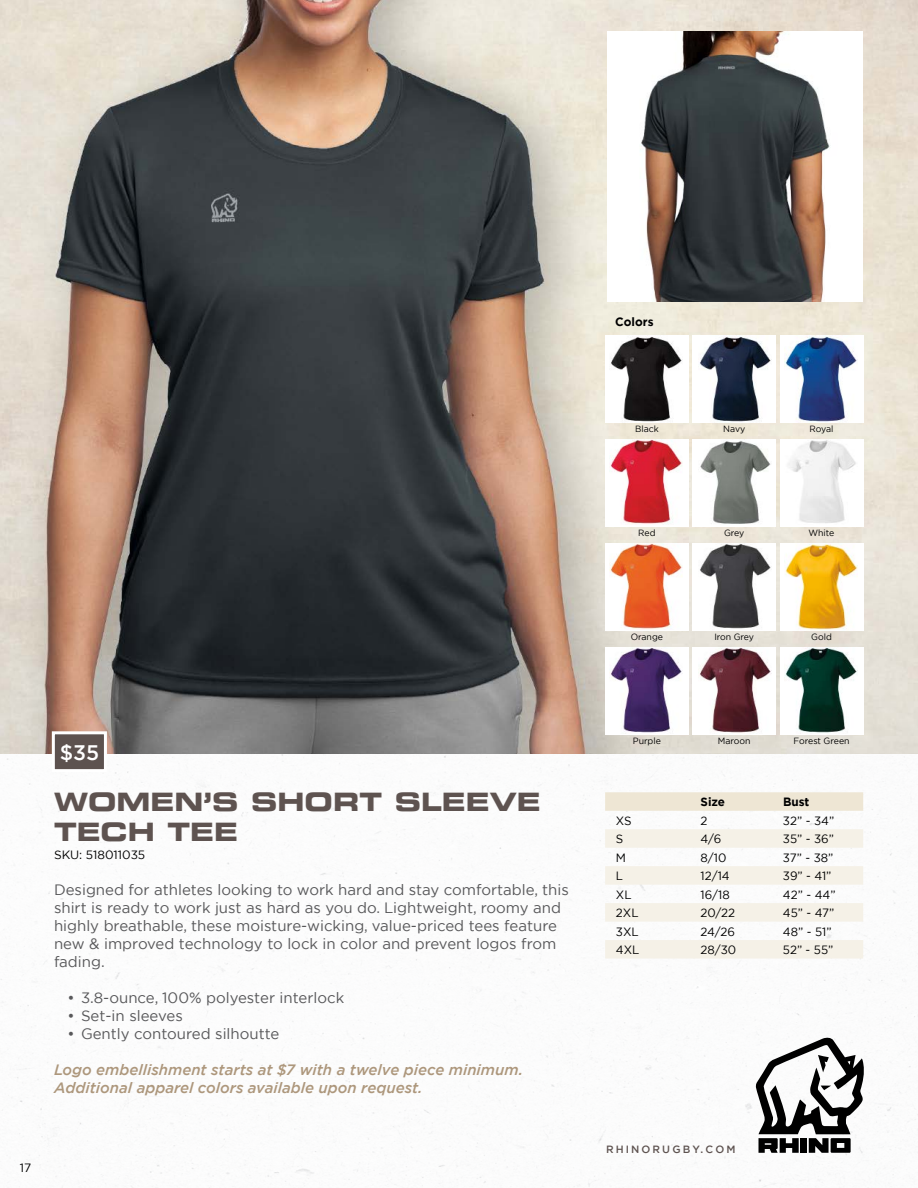
<style>
.page{position:relative;width:918px;height:1188px;background:#fff}
.page>*{position:absolute;margin:0;border:0;box-sizing:border-box;transform-origin:0 0}
.t1{font:25.5px/30.6px "Eurostile LT Bold Extended Two";color:#5e5350}
.t2{font:500 21px "Gotham";color:#fff}
.t3{font:15px/18px "Gotham";color:#58585a}
.t4{font:italic 500 15px/18px "Gotham";color:#ad977c}
.t5{font:12px "Gotham";color:#000}
.t6{font:700 12px "Gotham";color:#000}
.t7{font:500 10.5px "Gotham";letter-spacing:.2em;color:#5e5350}
.t8{font:9px "Gotham";color:#000}
</style>
<div class="page">
<img style="left:0;top:0;width:918px;height:1188px">
<svg style="left:754px;top:1037px;width:111px;height:116px"></svg>
<img style="left:607px;top:31px;width:255px;height:270px">
<div style="left:605px;top:335px;width:84px;height:87px;background:#fff"></div>
<img style="left:611px;top:337px;width:71px;height:85px">
<div style="left:693px;top:335px;width:83px;height:87px;background:#fff"></div>
<img style="left:700px;top:337px;width:71px;height:85px">
<div style="left:780px;top:335px;width:83px;height:87px;background:#fff"></div>
<img style="left:785px;top:336px;width:72px;height:86px">
<div style="left:605px;top:439px;width:84px;height:87px;background:#fff"></div>
<img style="left:609px;top:439px;width:73px;height:85px">
<div style="left:693px;top:439px;width:83px;height:87px;background:#fff"></div>
<img style="left:700px;top:441px;width:71px;height:83px">
<div style="left:780px;top:439px;width:83px;height:87px;background:#fff"></div>
<img style="left:788px;top:440px;width:68px;height:83px">
<div style="left:52px;top:731px;width:55px;height:41px;background:#5d524f;border:3px solid #fff"></div>
<div style="left:605px;top:543px;width:84px;height:87px;background:#fff"></div>
<img style="left:609px;top:543px;width:73px;height:86px">
<div style="left:693px;top:543px;width:83px;height:87px;background:#fff"></div>
<img style="left:700px;top:544px;width:71px;height:85px">
<div style="left:780px;top:543px;width:83px;height:87px;background:#fff"></div>
<img style="left:785px;top:544px;width:72px;height:86px">
<div style="left:605px;top:647px;width:84px;height:87px;background:#fff"></div>
<img style="left:609px;top:648px;width:73px;height:85px">
<div style="left:693px;top:647px;width:83px;height:87px;background:#fff"></div>
<img style="left:700px;top:647px;width:71px;height:86px">
<div style="left:780px;top:647px;width:83px;height:87px;background:#fff"></div>
<img style="left:785px;top:647px;width:72px;height:86px">
<svg style="left:605px;top:792px;width:258px;height:19px;background:#eee6d5"></svg>
<svg style="left:605px;top:829px;width:258px;height:130px"></svg>
<p class="t6" style="left:615px;top:314px;width:40px">Colors</p>
<h2 class="t2" style="left:60px;top:738px;width:41px">$35</h2>
<h1 class="t1" style="left:54px;top:786px;width:488px">WOMEN’S SHORT SLEEVE<br>TECH TEE</h1>
<p class="t5" style="left:54px;top:847px;width:93px">SKU: 518011035</p>
<p class="t3" style="left:54px;top:881px;width:516px">Designed for athletes looking to work hard and stay comfortable, this shirt is ready to work just as hard as you do. Lightweight, roomy and highly breathable, these moisture-wicking, value-priced tees feature new &amp; improved technology to lock in color and prevent logos from fading.</p>
<p class="t3" style="left:68px;top:989px;width:278px">• 3.8-ounce, 100% polyester interlock</p>
<p class="t3" style="left:68px;top:1007px;width:117px">• Set-in sleeves</p>
<p class="t3" style="left:68px;top:1025px;width:214px">• Gently contoured silhoutte</p>
<p class="t4" style="left:54px;top:1061px;width:471px">Logo embellishment starts at $7 with a twelve piece minimum.<br>Additional apparel colors available upon request.</p>
<p class="t5" style="left:20px;top:1160px;width:13px">17</p>
<p class="t8" style="left:635px;top:423px;width:25px">Black</p>
<p class="t8" style="left:723px;top:423px;width:24px">Navy</p>
<p class="t8" style="left:810px;top:423px;width:25px">Royal</p>
<p class="t8" style="left:638px;top:527px;width:19px">Red</p>
<p class="t8" style="left:724px;top:527px;width:22px">Grey</p>
<p class="t8" style="left:809px;top:527px;width:27px">White</p>
<p class="t8" style="left:631px;top:631px;width:34px">Orange</p>
<p class="t8" style="left:714px;top:631px;width:41px">Iron Grey</p>
<p class="t8" style="left:811px;top:631px;width:22px">Gold</p>
<p class="t8" style="left:633px;top:735px;width:30px">Purple</p>
<p class="t8" style="left:718px;top:735px;width:34px">Maroon</p>
<p class="t8" style="left:794px;top:735px;width:58px">Forest Green</p>
<p class="t6" style="left:701px;top:794px;width:26px">Size</p>
<p class="t6" style="left:783px;top:794px;width:28px">Bust</p>
<p class="t5" style="left:616px;top:813px;width:17px">XS</p>
<p class="t5" style="left:701px;top:813px;width:8px">2</p>
<p class="t5" style="left:783px;top:813px;width:53px">32” - 34”</p>
<p class="t5" style="left:616px;top:831px;width:9px">S</p>
<p class="t5" style="left:701px;top:831px;width:22px">4/6</p>
<p class="t5" style="left:783px;top:831px;width:53px">35” - 36”</p>
<p class="t5" style="left:616px;top:850px;width:12px">M</p>
<p class="t5" style="left:701px;top:850px;width:27px">8/10</p>
<p class="t5" style="left:783px;top:850px;width:52px">37” - 38”</p>
<p class="t5" style="left:616px;top:868px;width:9px">L</p>
<p class="t5" style="left:701px;top:868px;width:31px">12/14</p>
<p class="t5" style="left:783px;top:868px;width:50px">39” - 41”</p>
<p class="t5" style="left:616px;top:887px;width:17px">XL</p>
<p class="t5" style="left:701px;top:887px;width:31px">16/18</p>
<p class="t5" style="left:783px;top:887px;width:54px">42” - 44”</p>
<p class="t5" style="left:616px;top:905px;width:24px">2XL</p>
<p class="t5" style="left:701px;top:905px;width:36px">20/22</p>
<p class="t5" style="left:783px;top:905px;width:53px">45” - 47”</p>
<p class="t5" style="left:616px;top:924px;width:24px">3XL</p>
<p class="t5" style="left:701px;top:924px;width:36px">24/26</p>
<p class="t5" style="left:783px;top:924px;width:50px">48” - 51”</p>
<p class="t5" style="left:616px;top:942px;width:25px">4XL</p>
<p class="t5" style="left:701px;top:942px;width:37px">28/30</p>
<p class="t5" style="left:783px;top:942px;width:52px">52” - 55”</p>
<p class="t7" style="left:606px;top:1142px;width:131px">RHINORUGBY.COM</p>
</div>
